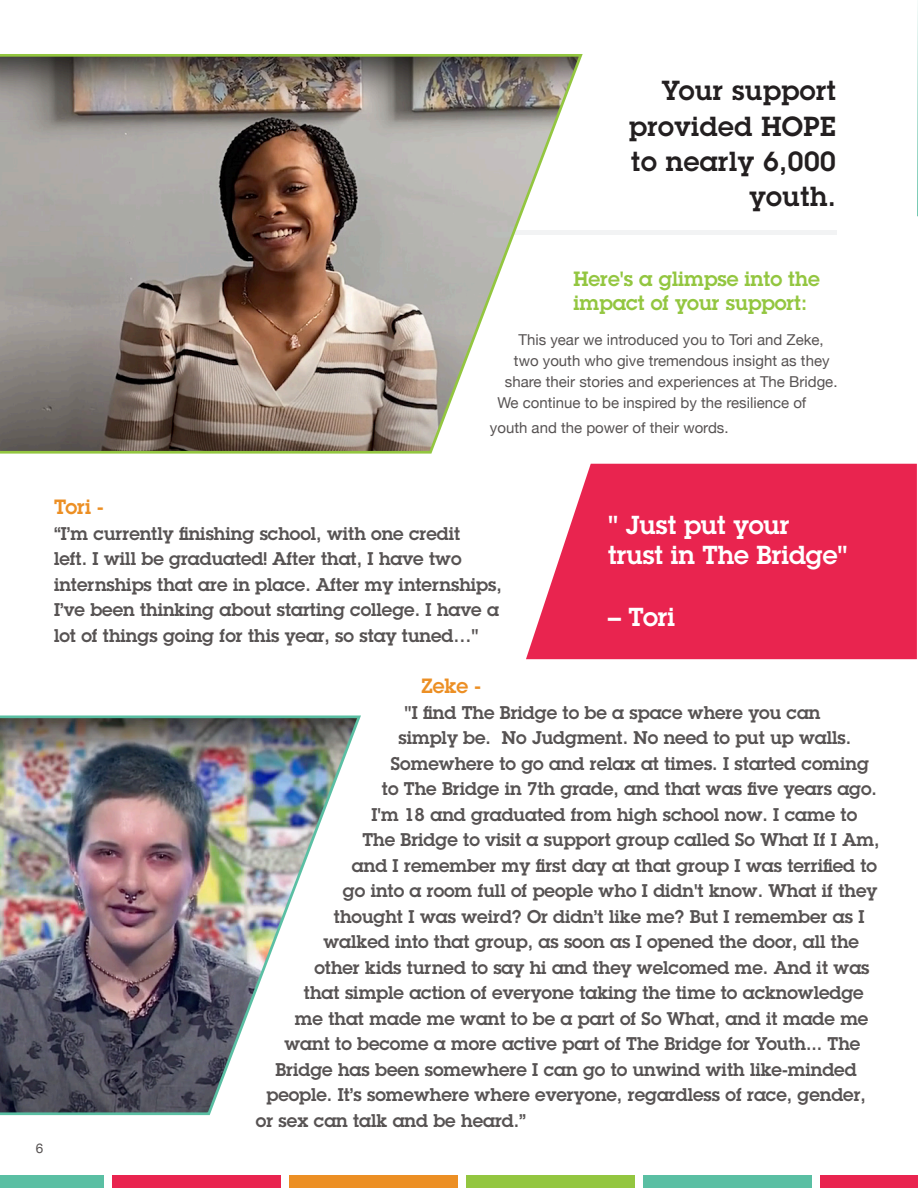
<style>
.page{position:relative;width:918px;height:1188px;background:#fff}
.page>*{position:absolute;margin:0;border:0;box-sizing:border-box;transform-origin:0 0}
.t1{font:600 27px/35.2px "Lubalin Graph Std";letter-spacing:.02em;color:#231f20;text-align:right}
.h3{font:600 25.5px/30.6px "Lubalin Graph Std";color:#fff}
.h3-2{font:600 20.25px/24.3px "Lubalin Graph Std";color:#93c640}
.h3-3{font:600 20.25px "Lubalin Graph Std";color:#ec8f24}
.h3-4{font:600 18px/25.5px "Lubalin Graph Std";color:#575353}
.h3-5{font:15px "Helvetica Neue";color:#575353}
.t2{font:13.5px "Helvetica Neue";color:#575353}
</style>
<div class="page">
<div style="left:112px;top:1175px;width:169px;height:13px;background:#e9244f"></div>
<div style="left:0;top:1175px;width:104px;height:13px;background:#5abfa3"></div>
<div style="left:289px;top:1175px;width:169px;height:13px;background:#ec8f24"></div>
<div style="left:467px;top:1175px;width:168px;height:13px;background:#93c640"></div>
<div style="left:644px;top:1175px;width:168px;height:13px;background:#5abfa3"></div>
<div style="left:821px;top:1175px;width:97px;height:13px;background:#e9244f"></div>
<hr style="left:81px;top:230px;width:756px;height:4px;background:#f2f3f4">
<img style="left:0;top:54px;width:585px;height:400px">
<img style="left:0;top:715px;width:361px;height:401px">
<svg style="left:526px;top:464px;width:391px;height:195px;fill:#e9244f"></svg>
<svg style="left:917px;top:3px;width:1px;height:214px"></svg>
<p class="t1" style="left:629px;top:73px;width:208px">Your support provided HOPE to nearly 6,000 youth.</p>
<p class="h3-2" style="left:573px;top:266px;width:248px">Here's a glimpse into the impact of your support:</p>
<p class="h3-5" style="left:518px;top:329px;width:307px">This year we introduced you to Tori and Zeke,</p>
<p class="h3-5" style="left:514px;top:350px;width:317px">two youth who give tremendous insight as they</p>
<p class="h3-5" style="left:505px;top:371px;width:334px">share their stories and experiences at The Bridge.</p>
<p class="h3-5" style="left:497px;top:392px;width:310px">We continue to be inspired by the resilience of</p>
<p class="h3-5" style="left:490px;top:416px;width:240px">youth and the power of their words.</p>
<p class="h3-3" style="left:54px;top:493px;width:51px">Tori -</p>
<p class="h3-4" style="left:54px;top:520px;width:449px">“I’m currently finishing school, with one credit<br>left. I will be graduated! After that, I have two internships that are in place. After my internships, I’ve been thinking about starting college. I have a lot of things going for this year, so stay tuned…"</p>
<p class="h3" style="left:608px;top:509px;width:241px">" Just put your trust in The Bridge"</p>
<p class="h3" style="left:608px;top:601px;width:69px">– Tori</p>
<p class="t2" style="left:36px;top:1139px;width:9px">6</p>
<p class="h3-3" style="left:421px;top:673px;width:61px">Zeke -</p>
<p class="h3-4" style="left:405px;top:699px;width:417px">"I find The Bridge to be a space where you can</p>
<p class="h3-4" style="left:398px;top:725px;width:454px">simply be. No Judgment. No need to put up walls.</p>
<p class="h3-4" style="left:391px;top:750px;width:479px">Somewhere to go and relax at times. I started coming</p>
<p class="h3-4" style="left:382px;top:776px;width:496px">to The Bridge in 7th grade, and that was five years ago.</p>
<p class="h3-4" style="left:371px;top:801px;width:487px">I'm 18 and graduated from high school now. I came to</p>
<p class="h3-4" style="left:362px;top:827px;width:519px">The Bridge to visit a support group called So What If I Am,</p>
<p class="h3-4" style="left:352px;top:852px;width:527px">and I remember my first day at that group I was terrified to</p>
<p class="h3-4" style="left:343px;top:878px;width:536px">go into a room full of people who I didn't know. What if they</p>
<p class="h3-4" style="left:334px;top:903px;width:532px">thought I was weird? Or didn’t like me? But I remember as I</p>
<p class="h3-4" style="left:323px;top:929px;width:537px">walked into that group, as soon as I opened the door, all the</p>
<p class="h3-4" style="left:314px;top:954px;width:557px">other kids turned to say hi and they welcomed me. And it was</p>
<p class="h3-4" style="left:304px;top:980px;width:561px">that simple action of everyone taking the time to acknowledge</p>
<p class="h3-4" style="left:295px;top:1005px;width:575px">me that made me want to be a part of So What, and it made me</p>
<p class="h3-4" style="left:284px;top:1031px;width:577px">want to become a more active part of The Bridge for Youth... The</p>
<p class="h3-4" style="left:275px;top:1056px;width:583px">Bridge has been somewhere I can go to unwind with like-minded</p>
<p class="h3-4" style="left:266px;top:1082px;width:601px">people. It’s somewhere where everyone, regardless of race, gender,</p>
<p class="h3-4" style="left:256px;top:1107px;width:272px">or sex can talk and be heard.”</p>
</div>
